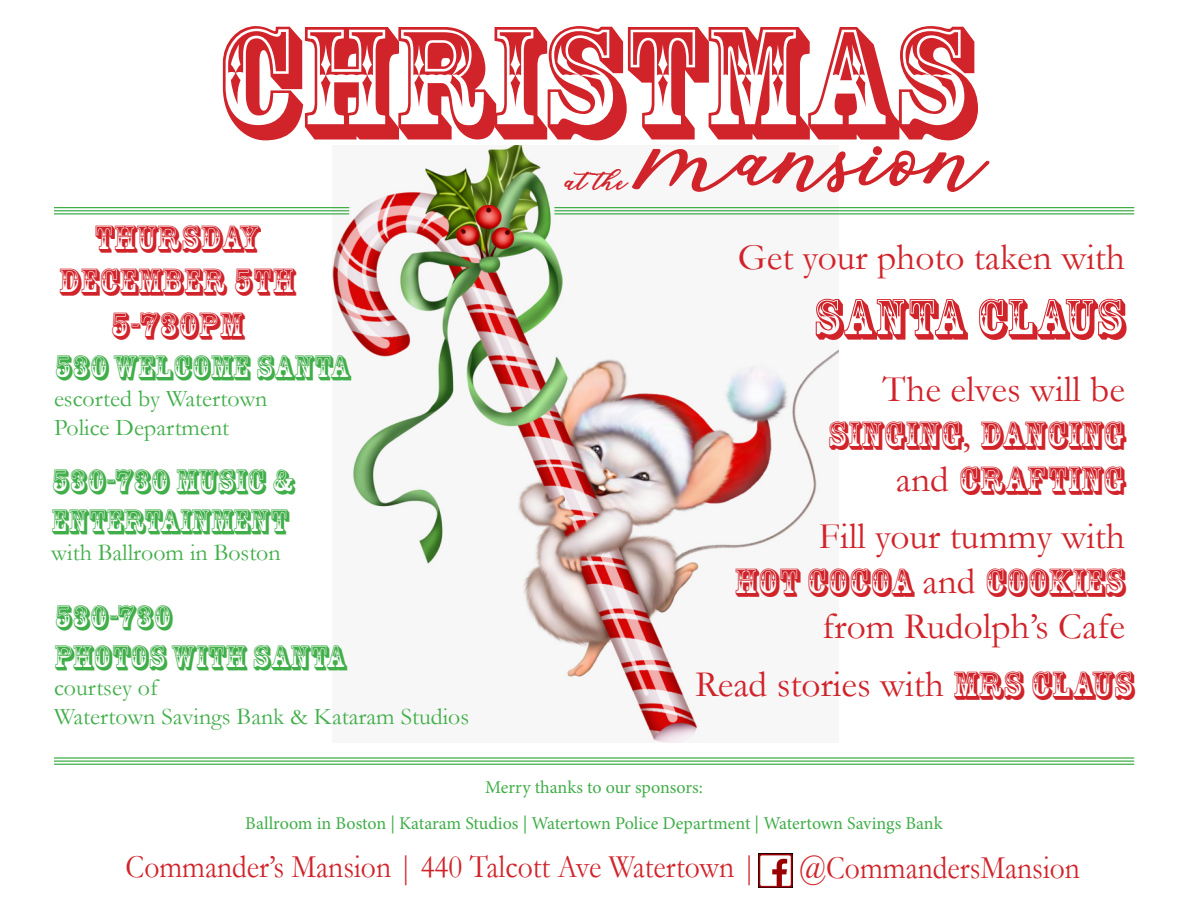
<style>
.page{position:relative;width:1188px;height:918px;background:#fff}
.page>*{position:absolute;margin:0;border:0;box-sizing:border-box;transform-origin:0 0}
.t1{font:150px "Rosewood Std";color:#d1232a}
.t2{font:72px "Isabella Script";color:#d1232a}
.t3{font:54px "Rosewood Std";color:#d1232a}
.t4{font:37.5px "Garamond";color:#d1232a}
.t5{font:37.5px "Rosewood Std";color:#d1232a}
.t6{font:36px/43.2px "Rosewood Std";color:#d1232a;text-align:center}
.t7{font:33.15px "Rosewood Std";color:#40ae49}
.t8{font:33px "Garamond";color:#d1232a;scale:.9 1}
.t9{font:23.85px "Garamond";color:#40ae49}
.t10{font:22.5px "Isabella Script";color:#d1232a}
.t11{font:18px "Minion Pro";color:#40ae49}
.s1{font-family:"Garamond"}
.s2{font-family:"Rosewood Std"}
</style>
<div class="page">
<img style="left:333px;top:145px;width:506px;height:598px">
<hr style="left:554px;top:207px;width:580px;height:1px;background:#40ae49">
<hr style="left:554px;top:210px;width:580px;height:1px;background:#40ae49">
<hr style="left:554px;top:213px;width:580px;height:1px;background:#40ae49">
<img style="left:759px;top:854px;width:34px;height:34px">
<hr style="left:54px;top:757px;width:1080px;height:2px;background:#40ae49">
<hr style="left:54px;top:761px;width:1080px;height:1px;background:#40ae49">
<hr style="left:54px;top:764px;width:1080px;height:1px;background:#40ae49">
<hr style="left:54px;top:207px;width:295px;height:1px;background:#40ae49">
<hr style="left:54px;top:210px;width:295px;height:1px;background:#40ae49">
<hr style="left:54px;top:213px;width:295px;height:1px;background:#40ae49">
<p class="t1" style="left:214px;top:-6px;width:761px">CHRISTMAS</p>
<p class="t10" style="left:565px;top:171px;width:64px">atthe</p>
<p class="t2" style="left:646px;top:125px;width:341px">Mansion</p>
<p class="t6" style="left:94px;top:217px;width:168px">THURSDAY</p>
<p class="t6" style="left:59px;top:261px;width:237px">DECEMBER 5TH<br>5-730PM</p>
<p class="t7" style="left:54px;top:348px;width:298px">530 WELCOME SANTA</p>
<p class="t9" style="left:54px;top:382px;width:215px">escorted by Watertown</p>
<p class="t9" style="left:54px;top:411px;width:177px">Police Department</p>
<p class="t7" style="left:51px;top:463px;width:245px">530-730 MUSIC &amp;</p>
<p class="t7" style="left:51px;top:502px;width:239px">ENTERTAINMENT</p>
<p class="t9" style="left:51px;top:536px;width:231px">with Ballroom in Boston</p>
<p class="t7" style="left:54px;top:598px;width:120px">530-730</p>
<p class="t7" style="left:54px;top:638px;width:294px">PHOTOS WITH SANTA</p>
<p class="t9" style="left:54px;top:672px;width:105px">courtsey of</p>
<p class="t9" style="left:54px;top:700px;width:417px">Watertown Savings Bank &amp; Kataram Studios</p>
<p class="t4" style="left:738px;top:232px;width:389px">Get your photo taken with</p>
<p class="t3" style="left:813px;top:287px;width:313px">SANTA CLAUS</p>
<p class="t4" style="left:883px;top:364px;width:244px">The elves will be</p>
<p class="t5" style="left:828px;top:413px;width:299px">SINGING<span class="s1">,</span> DANCING</p>
<p class="t5" style="left:896px;top:458px;width:231px"><span class="s1">and</span> CRAFTING</p>
<p class="t4" style="left:819px;top:511px;width:308px">Fill your tummy with</p>
<p class="t5" style="left:735px;top:561px;width:392px">HOT COCOA <span class="s1">and</span> COOKIES</p>
<p class="t4" style="left:822px;top:601px;width:304px">from Rudolph’s Cafe</p>
<p class="t4" style="left:695px;top:659px;width:440px">Read stories with <span class="s2">MRS CLAUS</span></p>
<p class="t11" style="left:485px;top:775px;width:219px">Merry thanks to our sponsors:</p>
<p class="t11" style="left:245px;top:811px;width:699px">Ballroom in Boston | Kataram Studios | Watertown Police Department | Watertown Savings Bank</p>
<p class="t8" style="left:126px;top:844px;width:702px">Commander’s Mansion | 440 Talcott Ave Watertown |</p>
<p class="t8" style="left:799px;top:845px;width:314px">@CommandersMansion</p>
</div>
